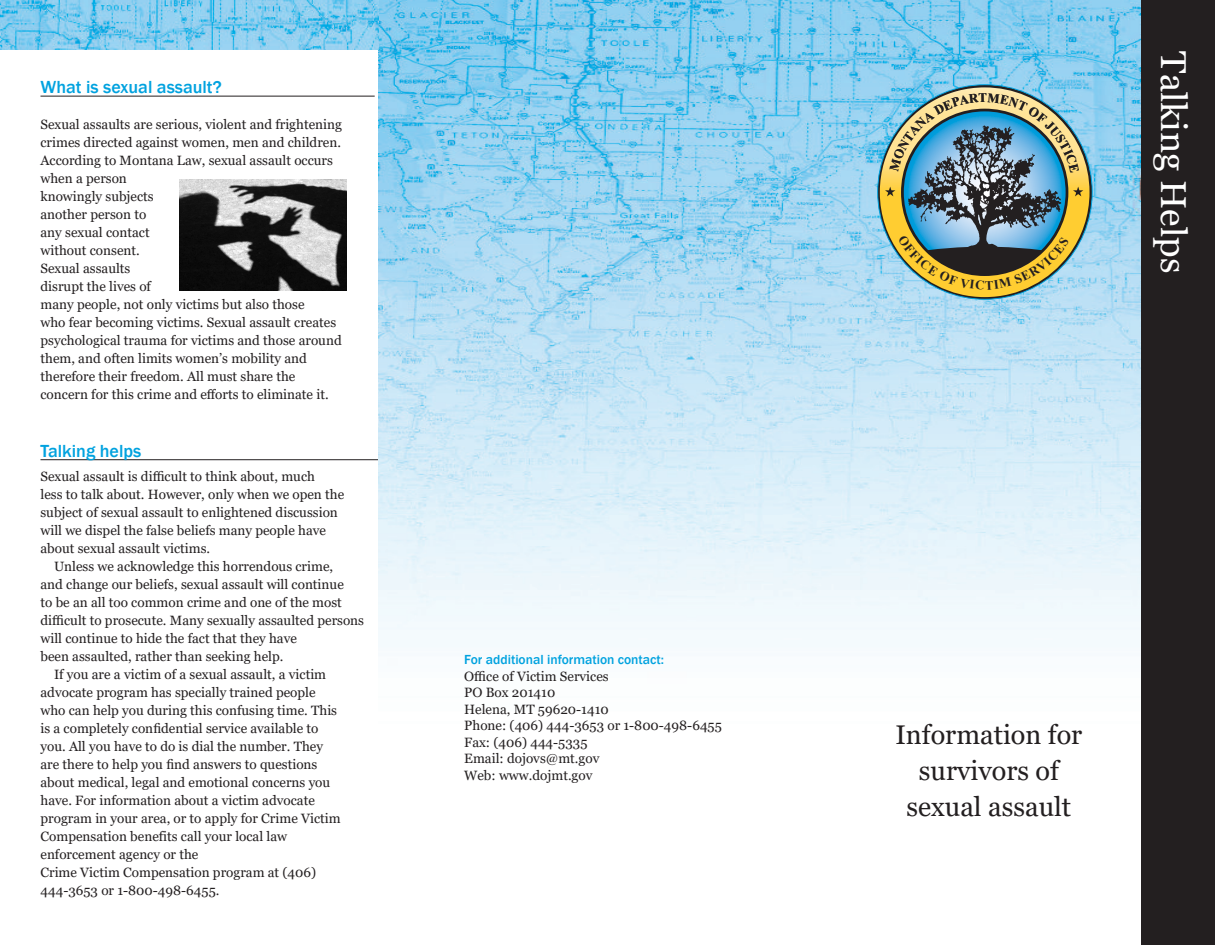
<style>
.page{position:relative;width:1215px;height:945px;background:#fff}
.page>*{position:absolute;margin:0;border:0;box-sizing:border-box;transform-origin:0 0}
.t1{font:36px "Georgia";color:#fff}
.t2{font:27px/36px "Georgia";color:#231f20;text-align:center}
.t3{font:500 18px "Franklin Gothic";color:#00a2df}
.t4{font:13.5px/16.5px "Georgia";color:#231f20}
.s1{font-family:"Franklin Gothic";font-weight:500;color:#00a2df}
</style>
<div class="page">
<img style="left:378px;top:0;width:763px;height:647px">
<hr style="left:40px;top:96px;width:335px;height:1px;background:#231f20">
<hr style="left:40px;top:459px;width:338px;height:1px;background:#231f20">
<div style="left:1141px;top:0;width:74px;height:945px;background:#231f20"></div>
<img style="left:180px;top:179px;width:166px;height:111px">
<img style="left:0;top:0;width:379px;height:49px">
<svg style="left:878px;top:85px;width:214px;height:214px;background:#8ba295"></svg>
<p class="t3" style="left:40px;top:76px;width:183px">What is sexual assault?</p>
<p class="t4" style="left:40px;top:117px;width:303px">Sexual assaults are serious, violent and frightening</p>
<p class="t4" style="left:40px;top:135px;width:302px">crimes directed against women, men and children.</p>
<p class="t4" style="left:40px;top:152px;width:294px">According to Montana Law, sexual assault occurs</p>
<p class="t4" style="left:40px;top:170px;width:88px">when a person</p>
<p class="t4" style="left:40px;top:188px;width:115px">knowingly subjects</p>
<p class="t4" style="left:40px;top:206px;width:107px">another person to</p>
<p class="t4" style="left:40px;top:224px;width:111px">any sexual contact</p>
<p class="t4" style="left:40px;top:242px;width:101px">without consent.</p>
<p class="t4" style="left:40px;top:260px;width:91px">Sexual assaults</p>
<p class="t4" style="left:40px;top:278px;width:112px">disrupt the lives of</p>
<p class="t4" style="left:40px;top:296px;width:266px">many people, not only victims but also those</p>
<p class="t4" style="left:40px;top:314px;width:297px">who fear becoming victims. Sexual assault creates</p>
<p class="t4" style="left:40px;top:332px;width:303px">psychological trauma for victims and those around</p>
<p class="t4" style="left:40px;top:350px;width:268px">them, and often limits women’s mobility and</p>
<p class="t4" style="left:40px;top:368px;width:256px">therefore their freedom. All must share the</p>
<p class="t4" style="left:40px;top:386px;width:290px">concern for this crime and efforts to eliminate it.</p>
<p class="t3" style="left:40px;top:440px;width:102px">Talking helps</p>
<p class="t4" style="left:40px;top:468px;width:276px">Sexual assault is difficult to think about, much</p>
<p class="t4" style="left:40px;top:486px;width:305px">less to talk about. However, only when we open the</p>
<p class="t4" style="left:40px;top:504px;width:299px">subject of sexual assault to enlightened discussion</p>
<p class="t4" style="left:40px;top:522px;width:287px">will we dispel the false beliefs many people have</p>
<p class="t4" style="left:40px;top:540px;width:171px">about sexual assault victims.</p>
<p class="t4" style="left:54px;top:558px;width:281px">Unless we acknowledge this horrendous crime,</p>
<p class="t4" style="left:40px;top:576px;width:305px">and change our beliefs, sexual assault will continue</p>
<p class="t4" style="left:40px;top:594px;width:303px">to be an all too common crime and one of the most</p>
<p class="t4" style="left:40px;top:612px;width:325px">difficult to prosecute. Many sexually assaulted persons</p>
<p class="t4" style="left:40px;top:630px;width:258px">will continue to hide the fact that they have</p>
<p class="t4" style="left:40px;top:648px;width:245px">been assaulted, rather than seeking help.</p>
<p class="t4" style="left:54px;top:666px;width:274px">If you are a victim of a sexual assault, a victim</p>
<p class="t4" style="left:40px;top:684px;width:277px">advocate program has specially trained people</p>
<p class="t4" style="left:40px;top:702px;width:298px">who can help you during this confusing time. This</p>
<p class="t4" style="left:40px;top:720px;width:280px">is a completely confidential service available to</p>
<p class="t4" style="left:40px;top:738px;width:284px">you. All you have to do is dial the number. They</p>
<p class="t4" style="left:40px;top:756px;width:278px">are there to help you find answers to questions</p>
<p class="t4" style="left:40px;top:774px;width:291px">about medical, legal and emotional concerns you</p>
<p class="t4" style="left:40px;top:792px;width:276px">have. For information about a victim advocate</p>
<p class="t4" style="left:40px;top:810px;width:302px">program in your area, or to apply for Crime Victim</p>
<p class="t4" style="left:40px;top:828px;width:248px">Compensation benefits call your local law</p>
<p class="t4" style="left:40px;top:846px;width:159px">enforcement agency or the</p>
<p class="t4" style="left:40px;top:864px;width:277px">Crime Victim Compensation program at (406)</p>
<p class="t4" style="left:40px;top:882px;width:180px">444-3653 or 1-800-498-6455.</p>
<p class="t4" style="left:464px;top:652px;width:259px"><span class="s1">For additional information contact:<br></span>Office of Victim Services<br>PO Box 201410<br>Helena, MT 59620-1410<br>Phone: (406) 444-3653 or 1-800-498-6455<br>Fax: (406) 444-5335<br>Email: dojovs@mt.gov<br>Web: www.dojmt.gov</p>
<p class="t1" style="left:1195px;top:51px;width:223px;rotate:90deg">Talking Helps</p>
<p class="t2" style="left:895px;top:717px;width:188px">Information for survivors of sexual assault</p>
</div>
